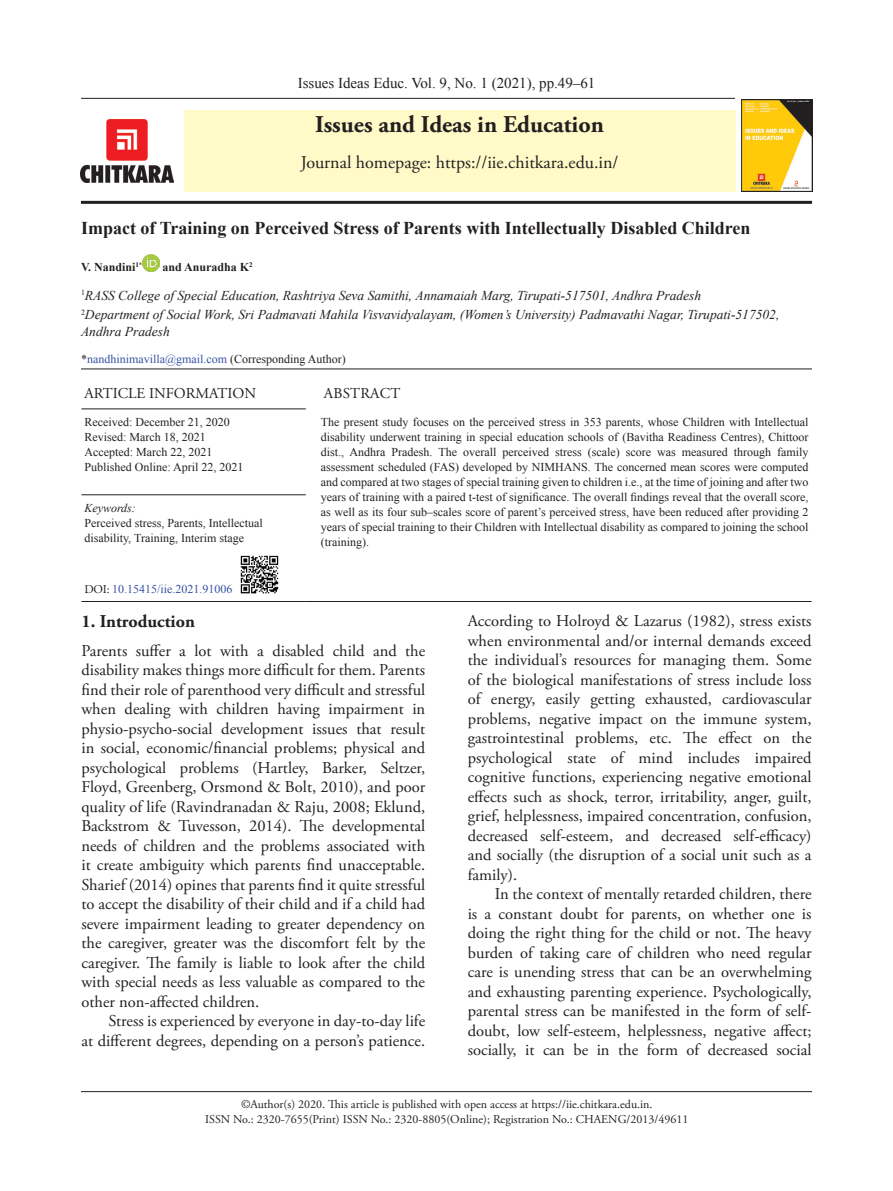
<style>
.page{position:relative;width:893px;height:1191px;background:#fff}
.page>*{position:absolute;margin:0;border:0;box-sizing:border-box;transform-origin:0 0}
.t1{font:700 24px "Adobe Garamond Pro";color:#231f20}
.t2{font:700 18px "Times New Roman";color:#231f20}
.t3{font:18px "Adobe Garamond Pro";color:#231f20}
.t4{font:700 18px "Adobe Garamond Pro";color:#231f20}
.t5{font:16.5px/19.5px "Adobe Garamond Pro";color:#231f20;text-align:justify}
.t6{font:15px "Times New Roman";color:#231f20}
.t7{font:15px "Adobe Garamond Pro";color:#231f20}
.t8{font:italic 13.5px/19.5px "Times New Roman";color:#231f20}
.t9{font:12px/15px "Times New Roman";color:#231f20}
.t10{font:12px/15px "Adobe Garamond Pro";color:#231f20;text-align:center}
.t11{font:12px "Times New Roman";color:#3853a3}
.t12{font:700 12px "Times New Roman";color:#231f20}
.t13{font:italic 12px "Times New Roman";color:#231f20}
.t14{font:700 1.8px "Arial";color:#fff}
.s1{color:#1f2020}
.s2{font-family:"Adobe Garamond Pro";color:#231f20}
</style>
<div class="page">
<hr style="left:81px;top:1091px;width:731px;height:1px;background:#231f20">
<img style="left:80px;top:119px;width:93px;height:63px">
<hr style="left:81px;top:201px;width:731px;height:3px;background:#231f20">
<div style="left:184px;top:110px;width:551px;height:81px;background:#fffac8"></div>
<hr style="left:81px;top:98px;width:654px;height:1px;background:#231f20">
<img style="left:742px;top:99px;width:70px;height:93px">
<hr style="left:81px;top:368px;width:731px;height:1px;background:#1f2020">
<img style="left:142px;top:254px;width:17px;height:17px">
<hr style="left:81px;top:408px;width:225px;height:1px;background:#231f20">
<hr style="left:81px;top:494px;width:225px;height:1px;background:#231f20">
<hr style="left:306px;top:601px;width:505px;height:1px;background:#231f20">
<hr style="left:81px;top:601px;width:225px;height:1px;background:#231f20">
<img style="left:240px;top:555px;width:39px;height:39px">
<p class="t6" style="left:298px;top:73px;width:299px">Issues Ideas Educ. Vol. 9, No. 1 (2021), pp.49–61</p>
<h1 class="t1" style="left:315px;top:111px;width:290px">Issues and Ideas in Education</h1>
<p class="t3" style="left:301px;top:152px;width:319px">Journal homepage: https://iie.chitkara.edu.in/</p>
<p class="t14" style="left:787px;top:100px;width:23px">Vol. 8 | No. 1 | March 2020</p>
<p class="t2" style="left:81px;top:215px;width:671px">Impact of Training on Perceived Stress of Parents with Intellectually Disabled Children</p>
<p class="t12" style="left:81px;top:259px;width:63px">V. Nandini<sup>1*</sup></p>
<p class="t12" style="left:162px;top:259px;width:92px">and Anuradha K<sup>2</sup></p>
<p class="t8" style="left:81px;top:285px;width:700px"><sup>1</sup>RASS College of Special Education, Rashtriya Seva Samithi, Annamaiah Marg, Tirupati-517501, Andhra Pradesh<br><sup>2</sup>Department of Social Work, Sri Padmavati Mahila Visvavidyalayam, (Women’s University) Padmavathi Nagar, Tirupati-517502,</p>
<p class="t8" style="left:81px;top:321px;width:90px">Andhra Pradesh</p>
<p class="t11" style="left:81px;top:350px;width:266px"><span class="s1">*</span>nandhinimavilla@gmail.com <span class="s1">(Corresponding Author)</span></p>
<p class="t7" style="left:84px;top:384px;width:173px">ARTICLE INFORMATION</p>
<p class="t7" style="left:324px;top:384px;width:78px">ABSTRACT</p>
<p class="t9" style="left:84px;top:414px;width:161px">Received: December 21, 2020<br>Revised: March 18, 2021<br>Accepted: March 22, 2021<br>Published Online: April 22, 2021</p>
<p class="t9" style="left:321px;top:414px;width:489px;text-align:justify">The present study focuses on the perceived stress in 353 parents, whose Children with Intellectual disability underwent training in special education schools of (Bavitha Readiness Centres), Chittoor dist., Andhra Pradesh. The overall perceived stress (scale) score was measured through family assessment scheduled (FAS) developed by NIMHANS. The concerned mean scores were computed and compared at two stages of special training given to children i.e., at the time of joining and after two years of training with a paired t-test of significance. The overall findings reveal that the overall score, as well as its four sub–scales score of parent’s perceived stress, have been reduced after providing 2 years of special training to their Children with Intellectual disability as compared to joining the school (training).</p>
<p class="t13" style="left:84px;top:499px;width:53px">Keywords:</p>
<p class="t9" style="left:84px;top:515px;width:180px">Perceived stress, Parents, Intellectual disability, Training, Interim stage</p>
<p class="t11" style="left:84px;top:580px;width:150px"><span class="s2">DOI:</span> 10.15415/iie.2021.91006</p>
<p class="t4" style="left:81px;top:611px;width:115px">1. Introduction</p>
<p class="t5" style="left:81px;top:641px;width:345px">Parents suffer a lot with a disabled child and the disability makes things more difficult for them. Parents find their role of parenthood very difficult and stressful when dealing with children having impairment in physio-psycho-social development issues that result in social, economic/financial problems; physical and psychological problems (Hartley, Barker, Seltzer, Floyd, Greenberg, Orsmond &amp; Bolt, 2010), and poor quality of life (Ravindranadan &amp; Raju, 2008; Eklund, Backstrom &amp; Tuvesson, 2014). The developmental needs of children and the problems associated with it create ambiguity which parents find unacceptable.<br>Sharief (2014) opines that parents find it quite stressful to accept the disability of their child and if a child had severe impairment leading to greater dependency on the caregiver, greater was the discomfort felt by the caregiver. The family is liable to look after the child with special needs as less valuable as compared to the other non-affected children.</p>
<p class="t5" style="left:81px;top:1012px;width:345px;text-align:right">Stress is experienced by everyone in day-to-day life<br>at different degrees, depending on a person’s patience.</p>
<p class="t5" style="left:468px;top:612px;width:345px">According to Holroyd &amp; Lazarus (1982), stress exists when environmental and/or internal demands exceed the individual’s resources for managing them. Some of the biological manifestations of stress include loss of energy, easily getting exhausted, cardiovascular problems, negative impact on the immune system, gastrointestinal problems, etc. The effect on the psychological state of mind includes impaired cognitive functions, experiencing negative emotional effects such as shock, terror, irritability, anger, guilt, grief, helplessness, impaired concentration, confusion, decreased self-esteem, and decreased self-efficacy) and socially (the disruption of a social unit such as a family).</p>
<p class="t5" style="left:468px;top:885px;width:345px;text-indent:27px">In the context of mentally retarded children, there is a constant doubt for parents, on whether one is doing the right thing for the child or not. The heavy burden of taking care of children who need regular care is unending stress that can be an overwhelming and exhausting parenting experience. Psychologically, parental stress can be manifested in the form of self&shy;doubt, low self-esteem, helplessness, negative affect; socially, it can be in the form of decreased social</p>
<p class="t10" style="left:205px;top:1097px;width:485px">©Author(s) 2020. This article is published with open access at https://iie.chitkara.edu.in.<br>ISSN No.: 2320-7655(Print) ISSN No.: 2320-8805(Online); Registration No.: CHAENG/2013/49611</p>
</div>
